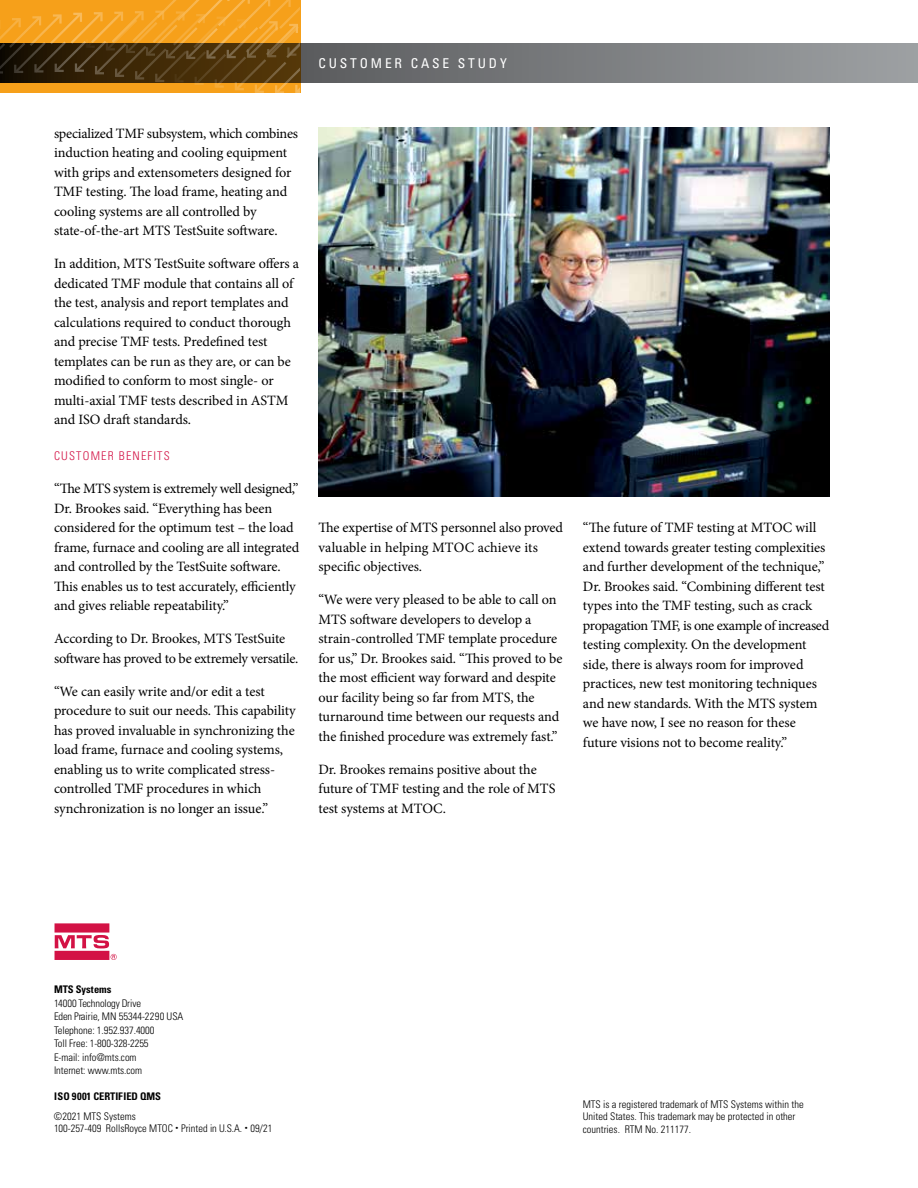
<style>
.page{position:relative;width:918px;height:1188px;background:#fff}
.page>*{position:absolute;margin:0;border:0;box-sizing:border-box;transform-origin:0 0}
.t1{font:14.25px/19.5px "Minion Pro";letter-spacing:-.01em;color:#000}
.t2{font:condensed 13.5px "Univers LT Std";letter-spacing:.21em;color:#fff}
.t3{font:300 condensed 12px "Univers LT Std";letter-spacing:.1em;color:#d31245}
.t4{font:300 condensed 10.5px/13.5px "Univers LT Std";color:#000}
.t5{font:700 condensed 10.5px "Univers LT Std";letter-spacing:-.005em;color:#000}
</style>
<div class="page">
<svg style="left:300px;top:44px;width:618px;height:38px;background:#7c7e80"></svg>
<svg style="left:0;top:0;width:300px;height:93px;background:#a87019"></svg>
<img style="left:318px;top:127px;width:511px;height:369px">
<svg style="left:55px;top:923px;width:62px;height:37px"></svg>
<p class="t2" style="left:318px;top:55px;width:190px">CUSTOMER CASE STUDY</p>
<p class="t1" style="left:54px;top:123px;width:246px">specialized TMF subsystem, which combines induction heating and cooling equipment with grips and extensometers designed for TMF testing. The load frame, heating and cooling systems are all controlled by state-of-the-art MTS TestSuite software.</p>
<p class="t1" style="left:54px;top:254px;width:247px">In addition, MTS TestSuite software offers a dedicated TMF module that contains all of the test, analysis and report templates and calculations required to conduct thorough and precise TMF tests. Predefined test templates can be run as they are, or can be modified to conform to most single- or multi-axial TMF tests described in ASTM and ISO draft standards.</p>
<p class="t3" style="left:54px;top:449px;width:117px">CUSTOMER BENEFITS</p>
<p class="t1" style="left:54px;top:479px;width:247px">“The MTS system is extremely well designed,” Dr. Brookes said. “Everything has been considered for the optimum test – the load frame, furnace and cooling are all integrated and controlled by the TestSuite software.<br>This enables us to test accurately, efficiently and gives reliable repeatability.”</p>
<p class="t1" style="left:54px;top:629px;width:246px">According to Dr. Brookes, MTS TestSuite software has proved to be extremely versatile.</p>
<p class="t1" style="left:54px;top:681px;width:243px">“We can easily write and/or edit a test procedure to suit our needs. This capability has proved invaluable in synchronizing the load frame, furnace and cooling systems, enabling us to write complicated stress&shy;controlled TMF procedures in which synchronization is no longer an issue.”</p>
<p class="t1" style="left:318px;top:518px;width:246px">The expertise of MTS personnel also proved valuable in helping MTOC achieve its specific objectives.</p>
<p class="t1" style="left:318px;top:590px;width:246px">“We were very pleased to be able to call on MTS software developers to develop a strain-controlled TMF template procedure for us,” Dr. Brookes said. “This proved to be the most efficient way forward and despite our facility being so far from MTS, the turnaround time between our requests and the finished procedure was extremely fast.”</p>
<p class="t1" style="left:318px;top:760px;width:239px">Dr. Brookes remains positive about the future of TMF testing and the role of MTS test systems at MTOC.</p>
<p class="t1" style="left:583px;top:518px;width:248px">“The future of TMF testing at MTOC will extend towards greater testing complexities and further development of the technique,” Dr. Brookes said. “Combining different test types into the TMF testing, such as crack propagation TMF, is one example of increased testing complexity. On the development side, there is always room for improved practices, new test monitoring techniques and new standards. With the MTS system we have now, I see no reason for these future visions not to become reality.”</p>
<p class="t5" style="left:54px;top:983px;width:59px">MTS Systems</p>
<p class="t4" style="left:54px;top:996px;width:131px">14000 Technology Drive<br>Eden Prairie, MN 55344-2290 USA<br>Telephone: 1.952.937.4000<br>Toll Free: 1-800-328-2255<br>E-mail: info@mts.com<br>Internet: www.mts.com</p>
<p class="t5" style="left:54px;top:1090px;width:109px">ISO 9001 CERTIFIED QMS</p>
<p class="t4" style="left:54px;top:1111px;width:220px;line-height:12px">©2021 MTS Systems<br>100-257-409 RollsRoyce MTOC <sup>•</sup> Printed in U.S.A. <sup>•</sup> 09/21</p>
<p class="t4" style="left:583px;top:1098px;width:223px;line-height:12px">MTS is a registered trademark of MTS Systems within the<br>United States. This trademark may be protected in other</p>
<p class="t4" style="left:583px;top:1123px;width:110px">countries. RTM No. 211177.</p>
</div>
